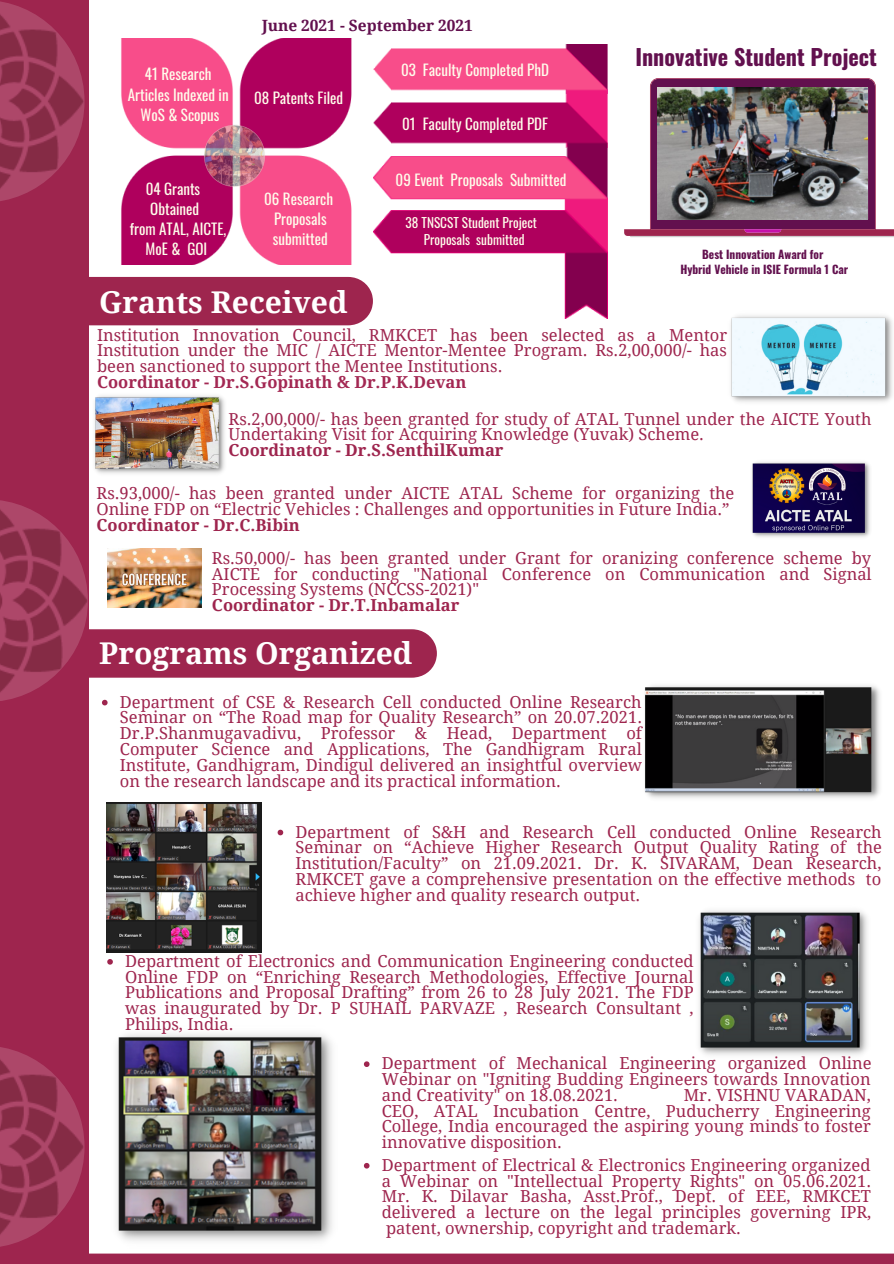
<style>
.page{position:relative;width:894px;height:1264px;background:#fff}
.page>*{position:absolute;margin:0;border:0;box-sizing:border-box;transform-origin:0 0}
.t1{font:700 30px "Droid Serif";color:#fff}
.t2{font:700 22.05px "Oswald";color:#62104e}
.t3{font:16.5px/15.8px "Droid Serif";color:#9e254e;text-align:justify}
.t4{font:700 16.5px "Droid Serif";color:#9e254e}
.t5{font:700 16.5px "Droid Serif";color:#a32853}
.t6{font:700 15.45px "Droid Serif";color:#62104e}
.t7{font:15px "Oswald";color:#fffdeb}
.t8{font:13.2px/17.9px "Oswald";color:#fffdeb;text-align:center}
.t9{font:700 11.4px "Oswald";color:#62104e}
</style>
<div class="page">
<div style="left:89px;top:277px;width:284px;height:48px;background:#9e254e"></div>
<div style="left:89px;top:629px;width:348px;height:48px;background:#9e254e"></div>
<div style="left:0;top:0;width:89px;height:1263px;background:#9e254e"></div>
<img style="left:0;top:1px;width:84px;height:200px">
<img style="left:0;top:500px;width:88px;height:201px">
<img style="left:121px;top:38px;width:231px;height:227px">
<img style="left:175px;top:111px;width:119px;height:90px">
<img style="left:731px;top:315px;width:162px;height:87px">
<img style="left:94px;top:395px;width:131px;height:79px">
<img style="left:752px;top:462px;width:118px;height:75px">
<svg style="left:89px;top:1253px;width:804px;height:10px;background:#a33158"></svg>
<img style="left:0;top:1047px;width:84px;height:200px">
<svg style="left:624px;top:78px;width:269px;height:159px"></svg>
<img style="left:657px;top:88px;width:210px;height:131px">
<img style="left:645px;top:685px;width:235px;height:113px">
<img style="left:699px;top:910px;width:169px;height:145px">
<img style="left:116px;top:1034px;width:216px;height:207px">
<img style="left:373px;top:44px;width:234px;height:274px">
<img style="left:106px;top:802px;width:155px;height:150px">
<img style="left:107px;top:549px;width:94px;height:58px">
<svg style="left:277px;top:829px;width:6px;height:6px"></svg>
<svg style="left:102px;top:699px;width:5px;height:6px"></svg>
<svg style="left:107px;top:959px;width:6px;height:5px"></svg>
<svg style="left:364px;top:1061px;width:5px;height:5px"></svg>
<svg style="left:364px;top:1162px;width:5px;height:6px"></svg>
<p class="t7" style="left:145px;top:62px;width:68px">41 Research</p>
<p class="t7" style="left:128px;top:83px;width:102px">Articles Indexed in</p>
<p class="t7" style="left:140px;top:103px;width:80px">WoS &amp; Scopus</p>
<p class="t7" style="left:146px;top:177px;width:56px">04 Grants</p>
<p class="t7" style="left:150px;top:197px;width:50px">Obtained</p>
<p class="t7" style="left:130px;top:217px;width:98px">from ATAL, AICTE,</p>
<p class="t7" style="left:145px;top:237px;width:63px">MoE &amp; GOI</p>
<p class="t6" style="left:262px;top:17px;width:212px">June 2021 - September 2021</p>
<p class="t7" style="left:254px;top:86px;width:91px">08 Patents Filed</p>
<p class="t7" style="left:264px;top:187px;width:70px">06 Research</p>
<p class="t7" style="left:274px;top:207px;width:54px">Proposals</p>
<p class="t7" style="left:273px;top:227px;width:56px">submitted</p>
<p class="t7" style="left:401px;top:58px;width:149px">03 Faculty Completed PhD</p>
<p class="t7" style="left:402px;top:112px;width:147px">01 Faculty Completed PDF</p>
<p class="t7" style="left:395px;top:168px;width:172px">09 Event Proposals Submitted</p>
<p class="t8" style="left:405px;top:213px;width:133px">38 TNSCST Student Project<br>Proposals submitted</p>
<p class="t2" style="left:635px;top:40px;width:243px">Innovative Student Project</p>
<p class="t9" style="left:702px;top:245px;width:123px">Best Innovation Award for</p>
<p class="t9" style="left:680px;top:261px;width:169px">Hybrid Vehicle in ISIE Formula 1 Car</p>
<p class="t1" style="left:99px;top:285px;width:249px">Grants Received</p>
<p class="t3" style="left:97px;top:327px;width:631px">Institution Innovation Council, RMKCET has been selected as a Mentor Institution under the MIC / AICTE Mentor-Mentee Program. Rs.2,00,000/- has been sanctioned to support the Mentee Institutions.</p>
<p class="t5" style="left:97px;top:372px;width:370px">Coordinator - Dr.S.Gopinath &amp; Dr.P.K.Devan</p>
<p class="t3" style="left:228px;top:411px;width:644px">Rs.2,00,000/- has been granted for study of ATAL Tunnel under the AICTE Youth<br>Undertaking Visit for Acquiring Knowledge (Yuvak) Scheme.</p>
<p class="t4" style="left:228px;top:441px;width:276px">Coordinator - Dr.S.SenthilKumar</p>
<p class="t3" style="left:97px;top:485px;width:639px">Rs.93,000/- has been granted under AICTE ATAL Scheme for organizing the<br>Online FDP on “Electric Vehicles : Challenges and opportunities in Future India.”</p>
<p class="t4" style="left:97px;top:515px;width:205px">Coordinator - Dr.C.Bibin</p>
<p class="t3" style="left:212px;top:550px;width:661px">Rs.50,000/- has been granted under Grant for oranizing conference scheme by AICTE for conducting "National Conference on Communication and Signal Processing Systems (NCCSS-2021)"</p>
<p class="t4" style="left:212px;top:596px;width:249px">Coordinator - Dr.T.Inbamalar</p>
<p class="t1" style="left:99px;top:636px;width:314px">Programs Organized</p>
<p class="t3" style="left:120px;top:694px;width:523px">Department of CSE &amp; Research Cell conducted Online Research Seminar on “The Road map for Quality Research” on 20.07.2021.<br>Dr.P.Shanmugavadivu, Professor &amp; Head, Department of Computer Science and Applications, The Gandhigram Rural Institute, Gandhigram, Dindigul delivered an insightful overview on the research landscape and its practical information.</p>
<p class="t3" style="left:295px;top:824px;width:587px">Department of S&amp;H and Research Cell conducted Online Research Seminar on “Achieve Higher Research Output Quality Rating of the Institution/Faculty” on 21.09.2021. Dr. K. SIVARAM, Dean Research, RMKCET gave a comprehensive presentation on the effective methods to achieve higher and quality research output.</p>
<p class="t3" style="left:125px;top:953px;width:570px">Department of Electronics and Communication Engineering conducted Online FDP on “Enriching Research Methodologies, Effective Journal Publications and Proposal Drafting” from 26 to 28 July 2021. The FDP was inaugurated by Dr. P SUHAIL PARVAZE , Research Consultant , Philips, India.</p>
<p class="t3" style="left:382px;top:1055px;width:491px">Department of Mechanical Engineering organized Online Webinar on "Igniting Budding Engineers towards Innovation and Creativity" on 18.08.2021.</p>
<p class="t3" style="left:382px;top:1087px;width:490px;text-indent:302px">Mr. VISHNU VARADAN, CEO, ATAL Incubation Centre, Puducherry Engineering College, India encouraged the aspiring young minds to foster innovative disposition.</p>
<p class="t3" style="left:382px;top:1157px;width:491px">Department of Electrical &amp; Electronics Engineering organized a Webinar on "Intellectual Property Rights" on 05.06.2021.<br>Mr. K. Dilavar Basha, Asst.Prof., Dept. of EEE, RMKCET delivered a lecture on the legal principles governing IPR, patent, ownership, copyright and trademark.</p>
</div>
